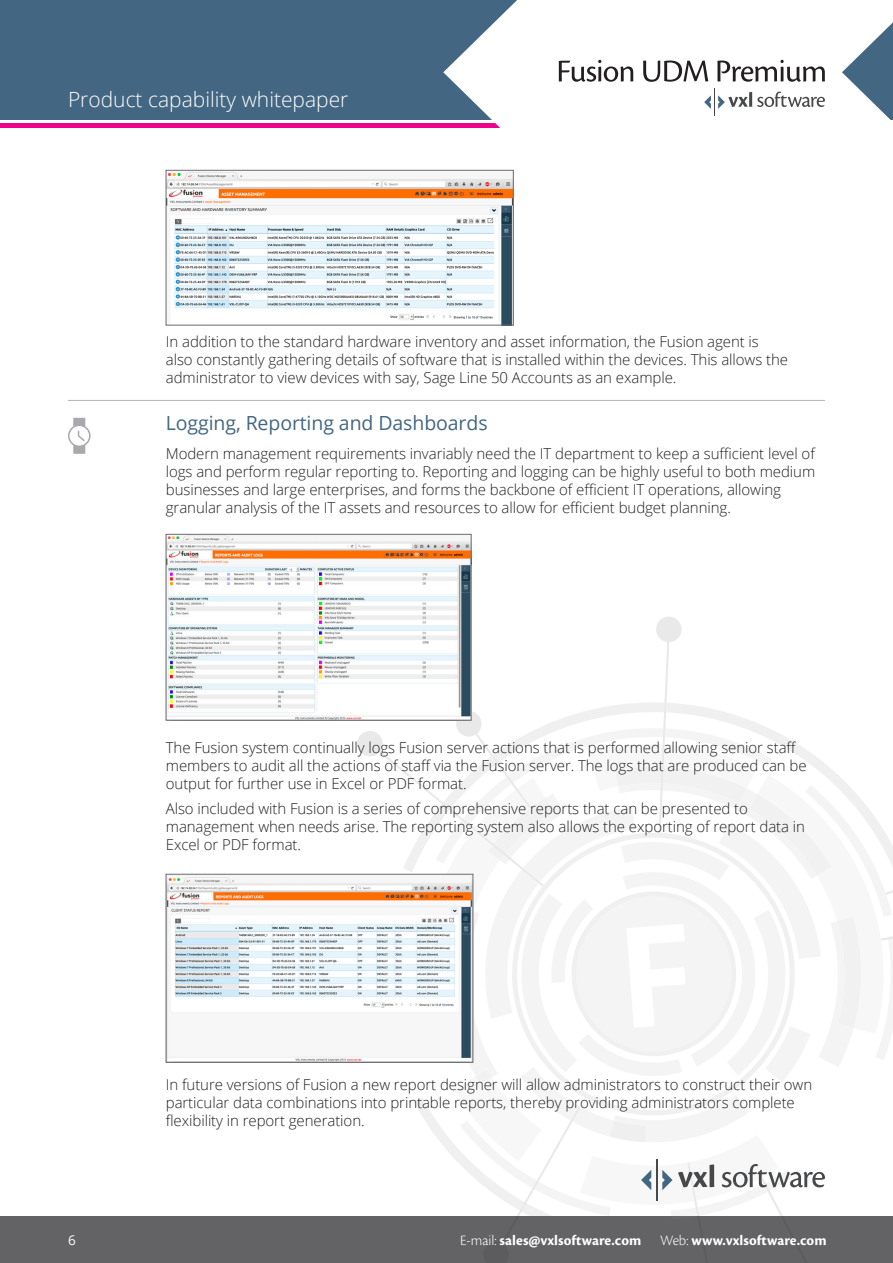
<style>
.page{position:relative;width:893px;height:1263px;background:#fff}
.page>*{position:absolute;margin:0;border:0;box-sizing:border-box;transform-origin:0 0}
.t1{font:300 21px "Open Sans";color:#fff}
.White_paper_paragrap{font:19.5px "Open Sans";letter-spacing:-.005em;color:#436682}
.Body_copy{font:300 15px/18px "Open Sans";letter-spacing:-.005em;color:#231f20}
.t2{font:700 15px "Cronos Pro";letter-spacing:.005em;color:#fff}
.t3{font:13.5px "Open Sans";color:#fff}
.s1{font-weight:300}
</style>
<div class="page">
<div style="left:0;top:1216px;width:893px;height:47px;background:#636366"></div>
<div style="left:0;top:0;width:893px;height:119px;background:#436682"></div>
<div style="left:0;top:123px;width:886px;height:5px;background:#ed028c"></div>
<svg style="left:443px;top:0;width:450px;height:128px;fill:#fff"></svg>
<svg style="left:704px;top:88px;width:121px;height:28px"></svg>
<svg style="left:559px;top:60px;width:74px;height:22px"></svg>
<svg style="left:643px;top:61px;width:65px;height:21px"></svg>
<svg style="left:717px;top:60px;width:108px;height:22px"></svg>
<svg style="left:357px;top:616px;width:536px;height:600px"></svg>
<hr style="left:656px;top:1159px;width:1px;height:42px;background:#46484a">
<hr style="left:68px;top:400px;width:757px;height:1px;background:#b2b3b7">
<img style="left:168px;top:536px;width:301px;height:182px">
<div style="left:166px;top:534px;width:305px;height:186px;border:1px solid #6c6d70"></div>
<img style="left:168px;top:172px;width:343px;height:151px">
<div style="left:166px;top:170px;width:347px;height:155px;border:1px solid #6c6d70"></div>
<img style="left:168px;top:876px;width:303px;height:184px">
<div style="left:166px;top:874px;width:307px;height:188px;border:1px solid #6c6d70"></div>
<svg style="left:68px;top:418px;width:23px;height:36px"></svg>
<h1 class="t1" style="left:68px;top:85px;width:282px">Product capability whitepaper</h1>
<p class="Body_copy" style="left:166px;top:332px;width:624px">In addition to the standard hardware inventory and asset information, the Fusion agent is also constantly gathering details of software that is installed within the devices. This allows the administrator to view devices with say, Sage Line 50 Accounts as an example.</p>
<p class="White_paper_paragrap" style="left:166px;top:410px;width:323px">Logging, Reporting and Dashboards</p>
<p class="Body_copy" style="left:166px;top:444px;width:651px">Modern management requirements invariably need the IT department to keep a sufficient level of logs and perform regular reporting to. Reporting and logging can be highly useful to both medium businesses and large enterprises, and forms the backbone of efficient IT operations, allowing granular analysis of the IT assets and resources to allow for efficient budget planning.</p>
<p class="Body_copy" style="left:166px;top:738px;width:642px">The Fusion system continually logs Fusion server actions that is performed allowing senior staff members to audit all the actions of staff via the Fusion server. The logs that are produced can be output for further use in Excel or PDF format.</p>
<p class="Body_copy" style="left:166px;top:799px;width:641px">Also included with Fusion is a series of comprehensive reports that can be presented to management when needs arise. The reporting system also allows the exporting of report data in<br>Excel or PDF format.</p>
<p class="t3" style="left:68px;top:1230px;width:9px">6</p>
<p class="Body_copy" style="left:166px;top:1075px;width:648px">In future versions of Fusion a new report designer will allow administrators to construct their own particular data combinations into printable reports, thereby providing administrators complete flexibility in report generation.</p>
<p class="t2" style="left:460px;top:1231px;width:368px"><span class="s1">E-mail:</span> sales@vxlsoftware.com <span class="s1">Web:</span> www.vxlsoftware.com</p>
</div>
